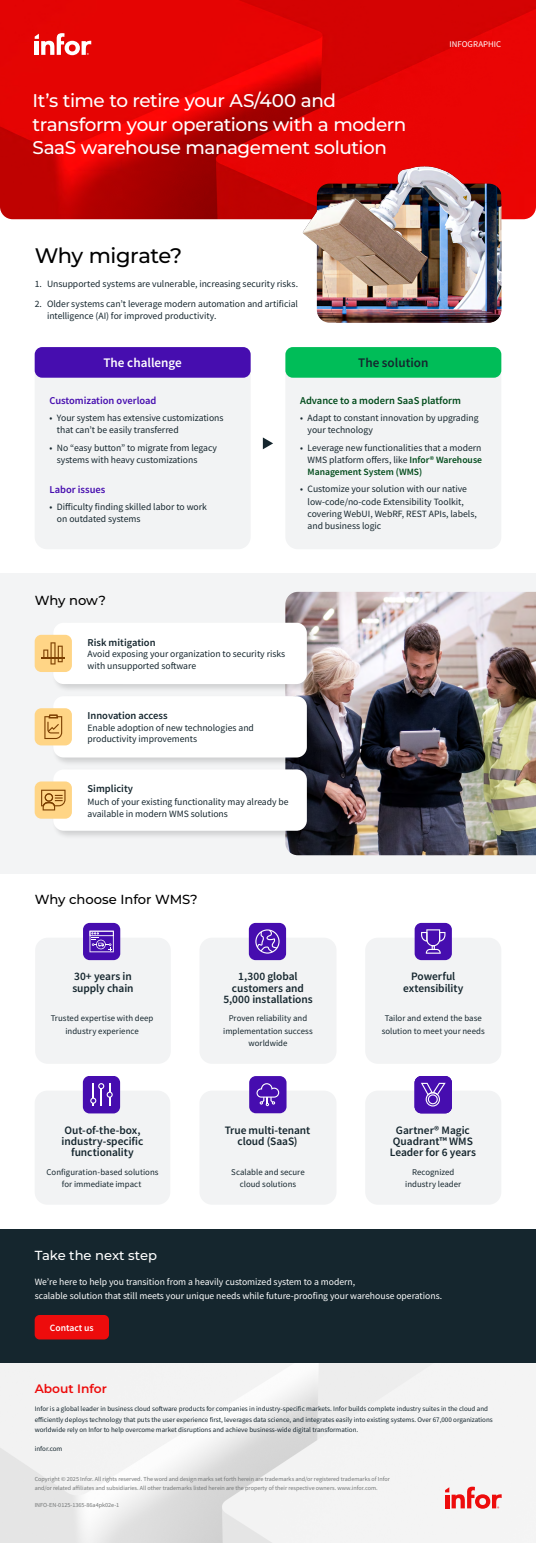
<style>
.page{position:relative;width:536px;height:1543px;background:#fff}
.page>*{position:absolute;margin:0;border:0;box-sizing:border-box;transform-origin:0 0}
.t1{font:500 21px "Montserrat";letter-spacing:-.025em;color:#000}
.t2{font:500 18.38px/23.6px "Montserrat";letter-spacing:-.025em;color:#fff}
.t3{font:500 13.12px "Montserrat";color:#000}
.t4{font:500 13.12px "Montserrat";color:#fff}
.t5{font:600 13.12px "Source Sans Pro";color:#fff}
.t6{font:600 13.12px "Source Sans Pro";color:#15262e}
.t7{font:600 12.25px "Montserrat";color:#ed0c0c}
.t8{font:600 11.38px/11.4px "Source Sans Pro";letter-spacing:-.005em;color:#15262e;text-align:center}
.t9{font:600 10.5px "Source Sans Pro";color:#15262e}
.t10{font:600 10.5px "Source Sans Pro";color:#460daf}
.t11{font:600 10.5px "Source Sans Pro";color:#004a1a}
.t12{font:9.62px/12.2px "Source Sans Pro";color:#15262e}
.t13{font:9.62px/13.1px "Source Sans Pro";color:#fff}
.t14{font:600 9.62px "Source Sans Pro";color:#fff}
.t15{font:8.75px/12.2px "Source Sans Pro";color:#15262e;text-align:center}
.t16{font:8.75px "Source Sans Pro";letter-spacing:.005em;color:#fff}
.t17{font:7px/10.5px "Source Sans Pro";color:#15262e}
.t18{font:6.12px/8.8px "Source Sans Pro";color:#747777}
.s1{font-weight:600;color:#004a1a}
</style>
<div class="page">
<div style="left:0;top:574px;width:536px;height:300px;background:#f3f4f5"></div>
<div style="left:0;top:1229px;width:536px;height:135px;background:#15262e"></div>
<img style="left:285px;top:592px;width:251px;height:263px">
<div style="left:285px;top:361px;width:216px;height:188px;background:#f2f3f4;border-radius:12px"></div>
<img style="left:0;top:0;width:536px;height:219px">
<svg style="left:35px;top:33px;width:56px;height:25px"></svg>
<div style="left:35px;top:361px;width:215px;height:188px;background:#f2f3f4;border-radius:12px"></div>
<div style="left:51px;top:621px;width:264px;height:72px;background:#000;opacity:.15"></div>
<div style="left:53px;top:623px;width:254px;height:61px;background:#fff;border-radius:10px"></div>
<div style="left:51px;top:694px;width:264px;height:72px;background:#000;opacity:.15"></div>
<div style="left:53px;top:696px;width:254px;height:61px;background:#fff;border-radius:10px"></div>
<div style="left:51px;top:767px;width:264px;height:73px;background:#000;opacity:.15"></div>
<div style="left:53px;top:769px;width:254px;height:62px;background:#fff;border-radius:10px"></div>
<img style="left:0;top:1364px;width:536px;height:179px">
<svg style="left:445px;top:1486px;width:56px;height:23px"></svg>
<div style="left:35px;top:708px;width:37px;height:37px;background:#ffd586;border-radius:7px"></div>
<svg style="left:44px;top:715px;width:18px;height:24px"></svg>
<div style="left:35px;top:781px;width:37px;height:38px;background:#ffd586;border-radius:7px"></div>
<svg style="left:41px;top:790px;width:24px;height:20px"></svg>
<img style="left:294px;top:157px;width:207px;height:166px">
<div style="left:35px;top:347px;width:215px;height:31px;background:#460daf;border-radius:7px"></div>
<div style="left:285px;top:347px;width:216px;height:31px;background:#00bd58;border-radius:7px"></div>
<svg style="left:263px;top:437px;width:10px;height:12px"></svg>
<div style="left:35px;top:635px;width:37px;height:37px;background:#ffd586;border-radius:7px"></div>
<svg style="left:41px;top:642px;width:24px;height:22px"></svg>
<div style="left:365px;top:1090px;width:136px;height:115px;background:#f2f3f4;border-radius:13px"></div>
<div style="left:199px;top:1090px;width:137px;height:115px;background:#f2f3f4;border-radius:13px"></div>
<div style="left:35px;top:938px;width:136px;height:126px;background:#f2f3f4;border-radius:13px"></div>
<div style="left:365px;top:938px;width:136px;height:126px;background:#f2f3f4;border-radius:13px"></div>
<div style="left:199px;top:938px;width:137px;height:126px;background:#f2f3f4;border-radius:13px"></div>
<div style="left:35px;top:1090px;width:135px;height:115px;background:#f2f3f4;border-radius:13px"></div>
<div style="left:414px;top:923px;width:37px;height:37px;background:#460daf;border-radius:7px"></div>
<svg style="left:421px;top:929px;width:24px;height:25px"></svg>
<div style="left:249px;top:923px;width:37px;height:37px;background:#460daf;border-radius:7px"></div>
<svg style="left:255px;top:929px;width:24px;height:24px"></svg>
<div style="left:83px;top:923px;width:37px;height:37px;background:#460daf;border-radius:7px"></div>
<svg style="left:89px;top:931px;width:25px;height:21px"></svg>
<div style="left:83px;top:1076px;width:37px;height:37px;background:#460daf;border-radius:7px"></div>
<svg style="left:90px;top:1083px;width:23px;height:23px"></svg>
<div style="left:249px;top:1076px;width:37px;height:37px;background:#460daf;border-radius:7px"></div>
<svg style="left:256px;top:1083px;width:23px;height:23px"></svg>
<div style="left:414px;top:1076px;width:37px;height:37px;background:#460daf;border-radius:7px"></div>
<svg style="left:421px;top:1083px;width:24px;height:23px"></svg>
<div style="left:35px;top:1315px;width:74px;height:24px;background:#ed0c0c;border-radius:5px"></div>
<h2 class="t2" style="left:33px;top:88px;width:375px">It’s time to retire your AS/400 and transform your operations with a modern<br>SaaS warehouse management solution</h2>
<p class="t16" style="left:449px;top:38px;width:53px">INFOGRAPHIC</p>
<h1 class="t1" style="left:35px;top:241px;width:149px">Why migrate?</h1>
<p class="t12" style="left:35px;top:277px;width:265px">1. Unsupported systems are vulnerable, increasing security risks.</p>
<p class="t12" style="left:47px;top:298px;width:252px;text-indent:-12px">2. Older systems can’t leverage modern automation and artificial intelligence (AI) for improved productivity.</p>
<h3 class="t5" style="left:103px;top:354px;width:80px">The challenge</h3>
<h3 class="t6" style="left:358px;top:354px;width:72px">The solution</h3>
<p class="t10" style="left:49px;top:394px;width:108px">Customization overload</p>
<p class="t12" style="left:57px;top:412px;width:168px;text-indent:-7px">• Your system has extensive customizations that can’t be easily transferred</p>
<p class="t12" style="left:57px;top:441px;width:162px;text-indent:-7px">• No “easy button” to migrate from legacy systems with heavy customizations</p>
<p class="t10" style="left:49px;top:482px;width:57px">Labor issues</p>
<p class="t12" style="left:57px;top:500px;width:151px;text-indent:-7px">• Difficulty finding skilled labor to work on outdated systems</p>
<p class="t11" style="left:300px;top:394px;width:162px">Advance to a modern SaaS platform</p>
<p class="t12" style="left:307px;top:412px;width:172px;text-indent:-7px">• Adapt to constant innovation by upgrading your technology</p>
<p class="t12" style="left:307px;top:441px;width:176px;text-align:justify;text-indent:-7px">• Leverage new functionalities that a modern WMS platform offers, like <span class="s1">Infor® Warehouse Management System (WMS)</span></p>
<p class="t12" style="left:307px;top:483px;width:171px;text-indent:-7px">• Customize your solution with our native low-code/no-code Extensibility Toolkit, covering WebUI, WebRF, REST APIs, labels, and business logic</p>
<h3 class="t3" style="left:35px;top:591px;width:73px">Why now?</h3>
<p class="t9" style="left:87px;top:635px;width:69px">Risk mitigation</p>
<p class="t12" style="left:87px;top:648px;width:199px;line-height:11.5px">Avoid exposing your organization to security risks with unsupported software</p>
<p class="t9" style="left:87px;top:709px;width:81px">Innovation access</p>
<p class="t12" style="left:87px;top:722px;width:168px;line-height:11.5px">Enable adoption of new technologies and productivity improvements</p>
<p class="t9" style="left:87px;top:782px;width:47px">Simplicity</p>
<p class="t12" style="left:87px;top:795px;width:202px">Much of your existing functionality may already be available in modern WMS solutions</p>
<h3 class="t3" style="left:35px;top:890px;width:164px">Why choose Infor WMS?</h3>
<p class="t8" style="left:72px;top:971px;width:63px;text-align:left">30+ years in supply chain</p>
<p class="t15" style="left:51px;top:1012px;width:104px">Trusted expertise with deep industry experience</p>
<p class="t8" style="left:61px;top:1124px;width:83px">Out-of-the-box, industry-specific functionality</p>
<p class="t15" style="left:47px;top:1165px;width:113px">Configuration-based solutions for immediate impact</p>
<h3 class="t4" style="left:35px;top:1246px;width:124px">Take the next step</h3>
<p class="t8" style="left:223px;top:971px;width:91px">1,300 global customers and<br>5,000 installations</p>
<p class="t15" style="left:223px;top:1012px;width:91px">Proven reliability and implementation success worldwide</p>
<p class="t8" style="left:225px;top:1124px;width:87px">True multi-tenant cloud (SaaS)</p>
<p class="t15" style="left:231px;top:1165px;width:75px">Scalable and secure cloud solutions</p>
<p class="t8" style="left:403px;top:971px;width:62px">Powerful extensibility</p>
<p class="t15" style="left:381px;top:1012px;width:104px">Tailor and extend the base solution to meet your needs</p>
<p class="t8" style="left:389px;top:1124px;width:88px">Gartner® Magic<br>Quadrant™ WMS<br>Leader for 6 years</p>
<p class="t15" style="left:405px;top:1165px;width:58px">Recognized industry leader</p>
<p class="t13" style="left:35px;top:1275px;width:409px">We’re here to help you transition from a heavily customized system to a modern,<br>scalable solution that still meets your unique needs while future-proofing your warehouse operations.</p>
<p class="t14" style="left:50px;top:1321px;width:45px">Contact us</p>
<p class="t7" style="left:35px;top:1380px;width:74px">About Infor</p>
<p class="t17" style="left:35px;top:1403px;width:459px">Infor is a global leader in business cloud software products for companies in industry-specific markets. Infor builds complete industry suites in the cloud and efficiently deploys technology that puts the user experience first, leverages data science, and integrates easily into existing systems. Over 67,000 organizations worldwide rely on Infor to help overcome market disruptions and achieve business-wide digital transformation.</p>
<p class="t17" style="left:35px;top:1444px;width:29px">infor.com</p>
<p class="t18" style="left:35px;top:1474px;width:356px">Copyright © 2025 Infor. All rights reserved. The word and design marks set forth herein are trademarks and/or registered trademarks of Infor and/or related affiliates and subsidiaries. All other trademarks listed herein are the property of their respective owners. www.infor.com.</p>
<p class="t18" style="left:35px;top:1501px;width:86px">INFO-EN-0125-1365-86a4pk02e-1</p>
</div>
